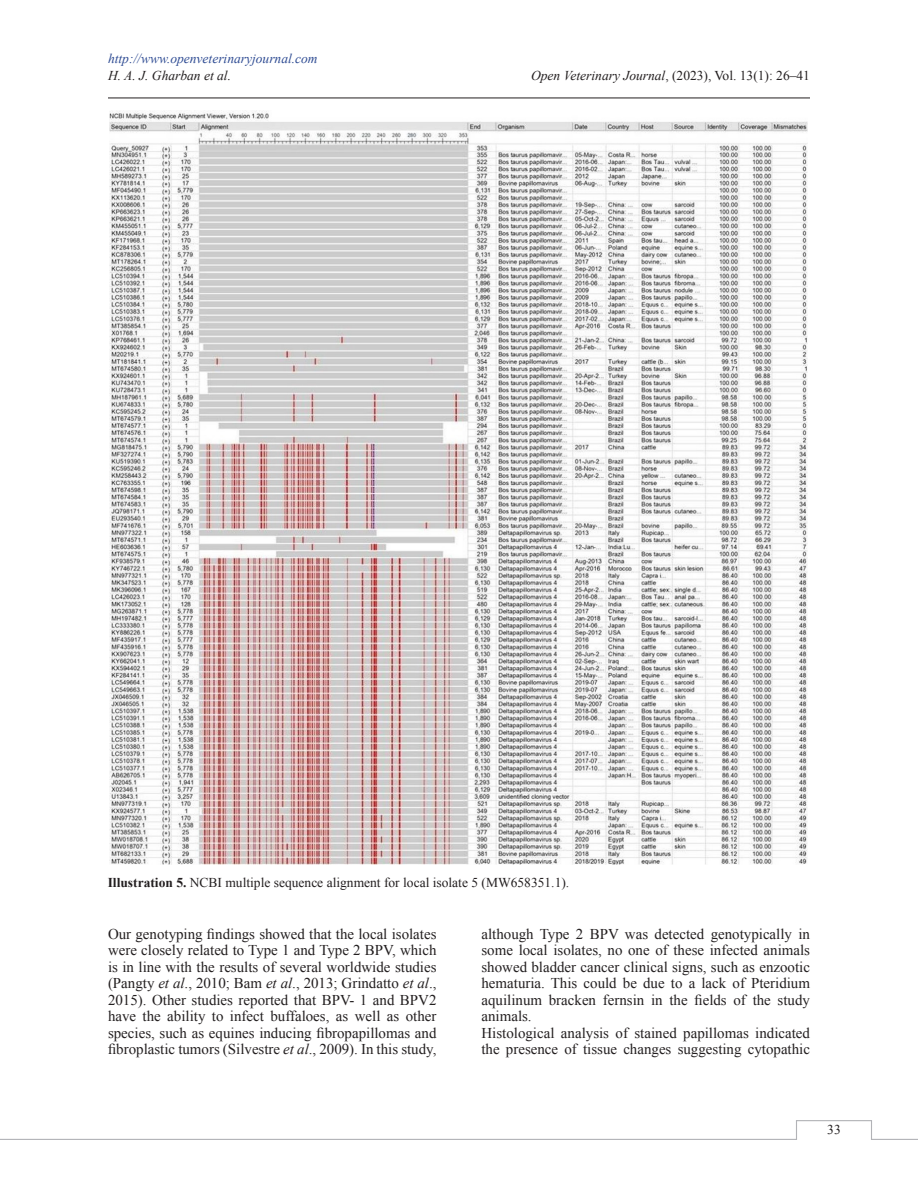
<style>
.page{position:relative;width:918px;height:1188px;background:#fff}
.page>*{position:absolute;margin:0;border:0;box-sizing:border-box;transform-origin:0 0}
.Para{font:15px/16.5px "Times New Roman";color:#231f20;text-align:justify}
.Fig_Caption{font:13.5px "Times New Roman";color:#231f20}
.t1{font:italic 13.5px "Times New Roman";color:#304d94}
.t2{font:italic 13.5px "Times New Roman";color:#231f20}
.s1{font-style:italic}
.s2{font-weight:700}
</style>
<div class="page">
<hr style="left:108px;top:98px;width:702px;height:1px;background:#231f20">
<svg style="left:0;top:1120px;width:918px;height:20px"></svg>
<img style="left:109px;top:110px;width:698px;height:755px">
<p class="t1" style="left:108px;top:50px;width:211px">http://www.openveterinaryjournal.com</p>
<p class="t2" style="left:108px;top:66px;width:125px">H. A. J. Gharban et al.</p>
<p class="Fig_Caption" style="left:531px;top:66px;width:280px"><span class="s1">Open Veterinary Journal</span>, (2023), Vol. 13(1): 26–41</p>
<p class="Fig_Caption" style="left:108px;top:873px;width:463px"><span class="s2">Illustration 5.</span> NCBI multiple sequence alignment for local isolate 5 (MW658351.1).</p>
<p class="Para" style="left:108px;top:925px;width:330px">Our genotyping findings showed that the local isolates were closely related to Type 1 and Type 2 BPV, which is in line with the results of several worldwide studies (Pangty <span class="s1">et al</span>., 2010; Bam <span class="s1">et al</span>., 2013; Grindatto <span class="s1">et al</span>., 2015). Other studies reported that BPV- 1 and BPV2 have the ability to infect buffaloes, as well as other species, such as equines inducing fibropapillomas and fibroplastic tumors (Silvestre <span class="s1">et al</span>., 2009). In this study,</p>
<p class="Para" style="left:482px;top:925px;width:330px">although Type 2 BPV was detected genotypically in some local isolates, no one of these infected animals showed bladder cancer clinical signs, such as enzootic hematuria. This could be due to a lack of Pteridium aquilinum bracken fernsin in the fields of the study animals.</p>
<p class="Para" style="left:482px;top:1024px;width:330px">Histological analysis of stained papillomas indicated the presence of tissue changes suggesting cytopathic</p>
<p class="Fig_Caption" style="left:827px;top:1121px;width:15px">33</p>
</div>
